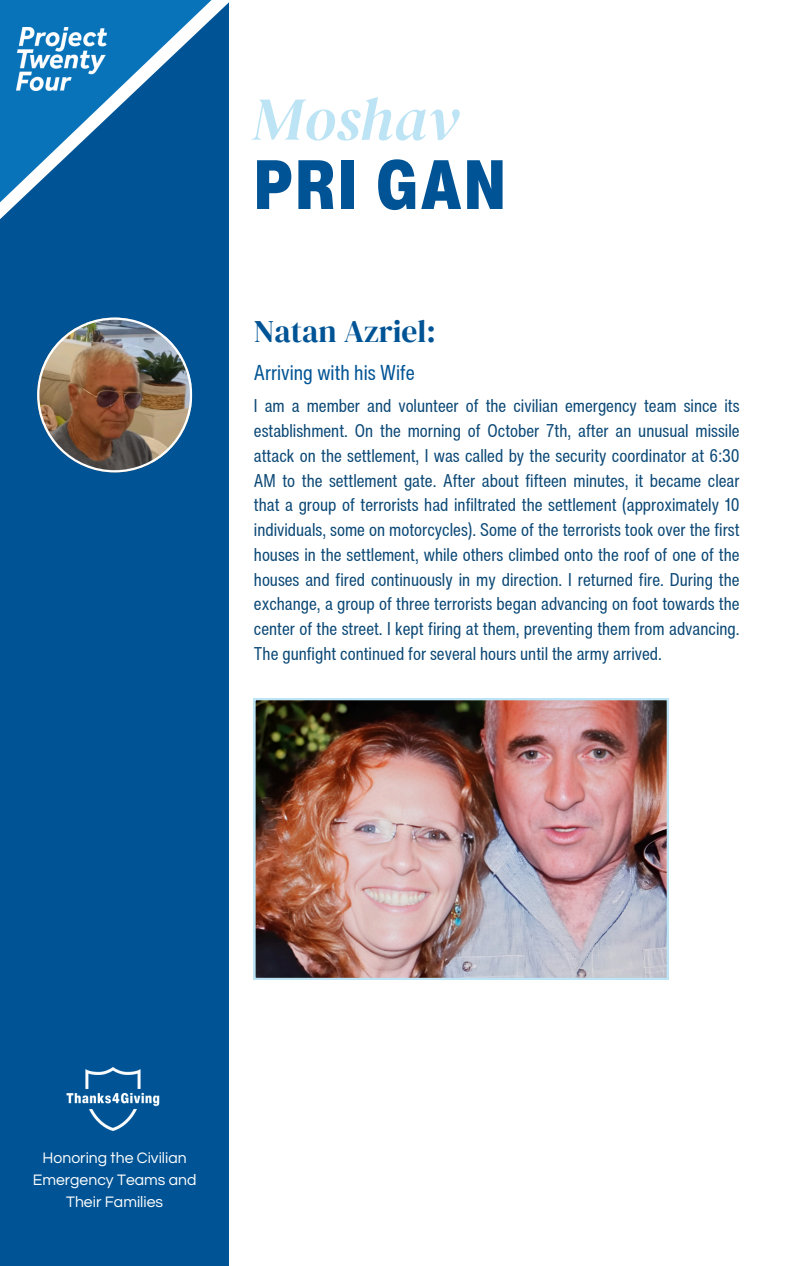
<style>
.page{position:relative;width:794px;height:1266px;background:#fff}
.page>*{position:absolute;margin:0;border:0;box-sizing:border-box;transform-origin:0 0}
.t1{font:900 condensed 68.47px "Helvetica Now Text";letter-spacing:.035em;color:#005495}
.t2{font:italic 60.68px "DM Serif Display";color:#bde4f5}
.t3{font:31.5px "DM Serif Display";color:#005495}
.t4{font:condensed 21px "Helvetica Now Text";color:#005495}
.t5{font:condensed 18px/24.8px "Helvetica Now Text";color:#0b4876;text-align:justify}
.t6{font:15.75px/21.9px "Questrial";color:#fff;text-align:center}
</style>
<div class="page">
<div style="left:0;top:0;width:229px;height:1266px;background:#005495"></div>
<svg style="left:0;top:0;width:229px;height:219px"></svg>
<img style="left:17px;top:27px;width:89px;height:63px">
<img style="left:37px;top:317px;width:155px;height:155px">
<img style="left:254px;top:698px;width:414px;height:281px">
<img style="left:66px;top:1068px;width:94px;height:62px">
<h4 class="t2" style="left:252px;top:77px;width:207px">Moshav</h4>
<h3 class="t1" style="left:254px;top:133px;width:253px">PRI GAN</h3>
<p class="t3" style="left:254px;top:309px;width:183px">Natan Azriel:</p>
<p class="t4" style="left:254px;top:356px;width:162px">Arriving with his Wife</p>
<p class="t5" style="left:254px;top:393px;width:487px">I am a member and volunteer of the civilian emergency team since its establishment. On the morning of October 7th, after an unusual missile attack on the settlement, I was called by the security coordinator at 6:30<br>AM to the settlement gate. After about fifteen minutes, it became clear that a group of terrorists had infiltrated the settlement (approximately 10 individuals, some on motorcycles). Some of the terrorists took over the first houses in the settlement, while others climbed onto the roof of one of the houses and fired continuously in my direction. I returned fire. During the exchange, a group of three terrorists began advancing on foot towards the center of the street. I kept firing at them, preventing them from advancing.<br>The gunfight continued for several hours until the army arrived.</p>
<h1 class="t6" style="left:33px;top:1147px;width:165px">Honoring the Civilian<br>Emergency Teams and<br>Their Families</h1>
</div>
